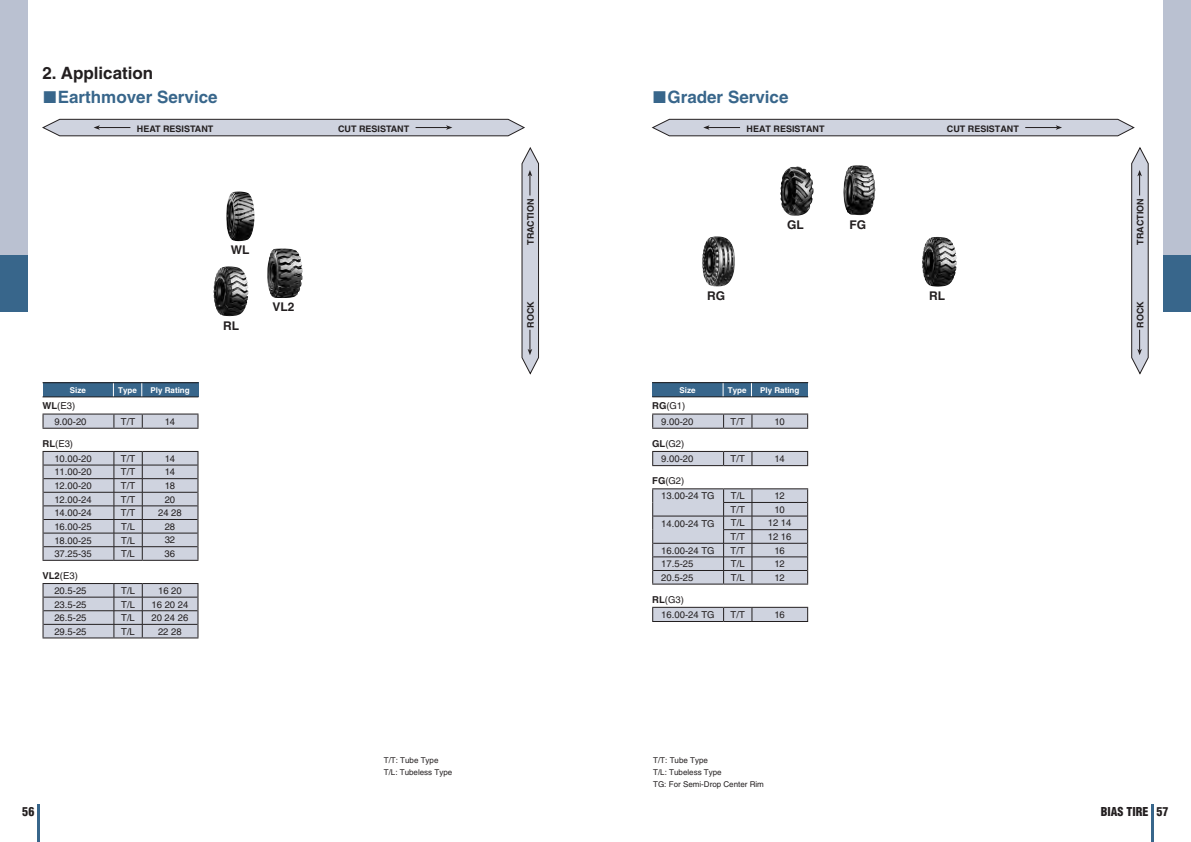
<style>
.page{position:relative;width:1191px;height:842px;background:#fff}
.page>*{position:absolute;margin:0;border:0;box-sizing:border-box;transform-origin:0 0}
.t1{font:700 17px "Helvetica";color:#38668b}
.t2{font:700 17px "Helvetica";color:#231f20}
.t3{font:700 12px "Helvetica";color:#231f20}
.t4{font:900 condensed 12px "Helvetica";color:#231f20}
.t5{font:9.5px/15.5px "Helvetica";color:#231f20}
.t6{font:700 9px "Helvetica";color:#231f20}
.t7{font:8px/12px "Helvetica";color:#231f20}
.t8{font:700 8px "Helvetica";color:#fff}
.s1{font-weight:700}
</style>
<div class="page">
<div style="left:1162px;top:0;width:29px;height:255px;background:#bac1d1"></div>
<div style="left:0;top:0;width:28px;height:255px;background:#bac1d1"></div>
<hr style="left:1151px;top:804px;width:3px;height:38px;background:#38668b">
<hr style="left:37px;top:804px;width:3px;height:38px;background:#38668b">
<div style="left:0;top:255px;width:28px;height:57px;background:#38668b"></div>
<div style="left:1162px;top:255px;width:29px;height:57px;background:#38668b"></div>
<svg style="left:651px;top:119px;width:483px;height:17px;background:#bfc2cc"></svg>
<div style="left:652px;top:383px;width:156px;height:14px;background:#38668b"></div>
<svg style="left:723px;top:383px;width:1px;height:13px"></svg>
<svg style="left:751px;top:383px;width:1px;height:13px"></svg>
<hr style="left:652px;top:382px;width:156px;height:1px;background:#231f20">
<hr style="left:652px;top:396px;width:156px;height:1px;background:#231f20">
<img style="left:702px;top:236px;width:33px;height:51px">
<img style="left:780px;top:166px;width:33px;height:50px">
<img style="left:843px;top:165px;width:32px;height:50px">
<img style="left:922px;top:237px;width:33px;height:50px">
<div style="left:43px;top:383px;width:155px;height:14px;background:#38668b"></div>
<svg style="left:113px;top:383px;width:1px;height:13px"></svg>
<svg style="left:141px;top:383px;width:1px;height:13px"></svg>
<hr style="left:43px;top:382px;width:155px;height:1px;background:#231f20">
<hr style="left:43px;top:396px;width:155px;height:1px;background:#231f20">
<svg style="left:42px;top:119px;width:483px;height:17px;background:#bfc2cc"></svg>
<img style="left:226px;top:192px;width:28px;height:49px">
<img style="left:213px;top:266px;width:34px;height:50px">
<img style="left:267px;top:248px;width:35px;height:50px">
<svg style="left:521px;top:147px;width:18px;height:227px;background:#bdc0c9"></svg>
<svg style="left:1131px;top:147px;width:17px;height:227px;background:#c1c4ce"></svg>
<svg style="left:43px;top:413px;width:155px;height:16px;background:#b8bbc5"></svg>
<svg style="left:43px;top:451px;width:155px;height:110px;background:#bec1cc"></svg>
<hr style="left:142px;top:465px;width:55px;height:1px;background:#231f20">
<svg style="left:43px;top:583px;width:155px;height:55px;background:#bdc0cb"></svg>
<svg style="left:652px;top:413px;width:156px;height:16px;background:#b8bac4"></svg>
<svg style="left:652px;top:451px;width:156px;height:15px;background:#b6b9c3"></svg>
<svg style="left:652px;top:488px;width:156px;height:97px;background:#bec1cc"></svg>
<hr style="left:752px;top:584px;width:56px;height:1px;background:#231f20">
<svg style="left:652px;top:607px;width:156px;height:15px;background:#b6b9c3"></svg>
<h1 class="t2" style="left:43px;top:62px;width:112px">2. Application</h1>
<h1 class="t1" style="left:44px;top:86px;width:176px">■Earthmover Service</h1>
<p class="t6" style="left:137px;top:123px;width:78px">HEAT RESISTANT</p>
<p class="t6" style="left:338px;top:123px;width:73px">CUT RESISTANT</p>
<p class="t3" style="left:231px;top:243px;width:20px">WL</p>
<p class="t6" style="left:525px;top:245px;width:48px;rotate:-90deg">TRACTION</p>
<p class="t8" style="left:70px;top:385px;width:18px">Size</p>
<p class="t8" style="left:118px;top:385px;width:20px">Type</p>
<p class="t8" style="left:151px;top:385px;width:41px">Ply Rating</p>
<p class="t5" style="left:54px;top:398px;width:34px;text-indent:-12px"><span class="s1">WL</span>(E3)<br>9.00-20</p>
<p class="t5" style="left:54px;top:436px;width:39px;text-indent:-12px"><span class="s1">RL</span>(E3)<br>10.00-20</p>
<p class="t5" style="left:121px;top:414px;width:16px">T/T</p>
<p class="t5" style="left:165px;top:414px;width:12px">14</p>
<p class="t5" style="left:121px;top:451px;width:16px">T/T</p>
<p class="t5" style="left:165px;top:451px;width:12px">14</p>
<p class="t5" style="left:54px;top:464px;width:39px">11.00-20</p>
<p class="t5" style="left:121px;top:464px;width:16px">T/T</p>
<p class="t5" style="left:165px;top:464px;width:12px">14</p>
<p class="t5" style="left:54px;top:478px;width:39px">12.00-20</p>
<p class="t5" style="left:121px;top:478px;width:16px">T/T</p>
<p class="t5" style="left:165px;top:478px;width:12px">18</p>
<p class="t5" style="left:54px;top:492px;width:39px">12.00-24</p>
<p class="t5" style="left:121px;top:492px;width:16px">T/T</p>
<p class="t5" style="left:165px;top:491px;width:12px">20</p>
<p class="t5" style="left:54px;top:505px;width:39px">14.00-24</p>
<p class="t5" style="left:121px;top:505px;width:16px">T/T</p>
<p class="t5" style="left:158px;top:505px;width:25px">24 28</p>
<p class="t5" style="left:54px;top:519px;width:39px">16.00-25</p>
<p class="t5" style="left:121px;top:519px;width:15px">T/L</p>
<p class="t5" style="left:165px;top:519px;width:12px">28</p>
<p class="t5" style="left:54px;top:532px;width:39px">18.00-25</p>
<p class="t5" style="left:121px;top:532px;width:15px">T/L</p>
<p class="t5" style="left:165px;top:532px;width:12px">32</p>
<p class="t5" style="left:54px;top:546px;width:39px">37.25-35</p>
<p class="t5" style="left:121px;top:546px;width:15px">T/L</p>
<p class="t5" style="left:165px;top:546px;width:12px">36</p>
<p class="t5" style="left:54px;top:568px;width:34px;text-indent:-12px"><span class="s1">VL2</span>(E3)<br>20.5-25</p>
<p class="t5" style="left:121px;top:583px;width:15px">T/L</p>
<p class="t5" style="left:158px;top:583px;width:25px">16 20</p>
<p class="t5" style="left:54px;top:596px;width:34px">23.5-25</p>
<p class="t5" style="left:121px;top:596px;width:15px">T/L</p>
<p class="t5" style="left:151px;top:596px;width:38px">16 20 24</p>
<p class="t5" style="left:54px;top:610px;width:34px">26.5-25</p>
<p class="t5" style="left:121px;top:610px;width:15px">T/L</p>
<p class="t5" style="left:151px;top:610px;width:38px">20 24 26</p>
<p class="t5" style="left:54px;top:623px;width:34px">29.5-25</p>
<p class="t5" style="left:121px;top:623px;width:15px">T/L</p>
<p class="t5" style="left:158px;top:623px;width:25px">22 28</p>
<p class="t3" style="left:223px;top:318px;width:17px">RL</p>
<p class="t3" style="left:272px;top:300px;width:24px">VL2</p>
<p class="t6" style="left:525px;top:327px;width:28px;rotate:-90deg">ROCK</p>
<p class="t7" style="left:384px;top:754px;width:70px">T/T: Tube Type<br>T/L: Tubeless Type</p>
<h1 class="t1" style="left:653px;top:86px;width:137px">■Grader Service</h1>
<p class="t6" style="left:746px;top:123px;width:80px">HEAT RESISTANT</p>
<p class="t6" style="left:947px;top:123px;width:74px">CUT RESISTANT</p>
<p class="t3" style="left:707px;top:288px;width:19px">RG</p>
<p class="t3" style="left:787px;top:217px;width:18px">GL</p>
<p class="t3" style="left:849px;top:217px;width:18px">FG</p>
<p class="t8" style="left:679px;top:385px;width:18px">Size</p>
<p class="t8" style="left:728px;top:385px;width:20px">Type</p>
<p class="t8" style="left:760px;top:385px;width:41px">Ply Rating</p>
<p class="t5" style="left:661px;top:398px;width:34px;text-indent:-9px"><span class="s1">RG</span>(G1)<br>9.00-20</p>
<p class="t5" style="left:661px;top:435px;width:34px;text-indent:-9px"><span class="s1">GL</span>(G2)<br>9.00-20</p>
<p class="t5" style="left:661px;top:473px;width:55px;text-indent:-9px"><span class="s1">FG</span>(G2)<br>13.00-24 TG</p>
<p class="t5" style="left:730px;top:414px;width:16px">T/T</p>
<p class="t5" style="left:774px;top:414px;width:12px">10</p>
<p class="t5" style="left:730px;top:451px;width:16px">T/T</p>
<p class="t5" style="left:774px;top:451px;width:12px">14</p>
<p class="t5" style="left:731px;top:488px;width:15px">T/L</p>
<p class="t5" style="left:774px;top:488px;width:12px">12</p>
<p class="t5" style="left:730px;top:502px;width:16px">T/T</p>
<p class="t5" style="left:774px;top:502px;width:12px">10</p>
<p class="t5" style="left:661px;top:515px;width:55px">14.00-24 TG</p>
<p class="t5" style="left:731px;top:515px;width:15px">T/L</p>
<p class="t5" style="left:767px;top:515px;width:25px">12 14</p>
<p class="t5" style="left:730px;top:529px;width:16px">T/T</p>
<p class="t5" style="left:767px;top:529px;width:25px">12 16</p>
<p class="t5" style="left:661px;top:543px;width:55px">16.00-24 TG</p>
<p class="t5" style="left:730px;top:543px;width:16px">T/T</p>
<p class="t5" style="left:774px;top:542px;width:12px">16</p>
<p class="t5" style="left:661px;top:556px;width:34px">17.5-25</p>
<p class="t5" style="left:731px;top:556px;width:15px">T/L</p>
<p class="t5" style="left:774px;top:556px;width:12px">12</p>
<p class="t5" style="left:661px;top:570px;width:34px">20.5-25</p>
<p class="t5" style="left:731px;top:570px;width:15px">T/L</p>
<p class="t5" style="left:774px;top:570px;width:12px">12</p>
<p class="t5" style="left:661px;top:591px;width:55px;text-indent:-9px"><span class="s1">RL</span>(G3)<br>16.00-24 TG</p>
<p class="t5" style="left:730px;top:607px;width:16px">T/T</p>
<p class="t5" style="left:774px;top:607px;width:12px">16</p>
<p class="t7" style="left:653px;top:754px;width:112px">T/T: Tube Type<br>T/L: Tubeless Type<br>TG: For Semi-Drop Center Rim</p>
<p class="t3" style="left:929px;top:288px;width:17px">RL</p>
<p class="t6" style="left:1135px;top:245px;width:48px;rotate:-90deg">TRACTION</p>
<p class="t6" style="left:1135px;top:328px;width:28px;rotate:-90deg">ROCK</p>
<p class="t4" style="left:22px;top:804px;width:14px">56</p>
<p class="t4" style="left:1100px;top:804px;width:69px">BIAS TIRE 57</p>
</div>
